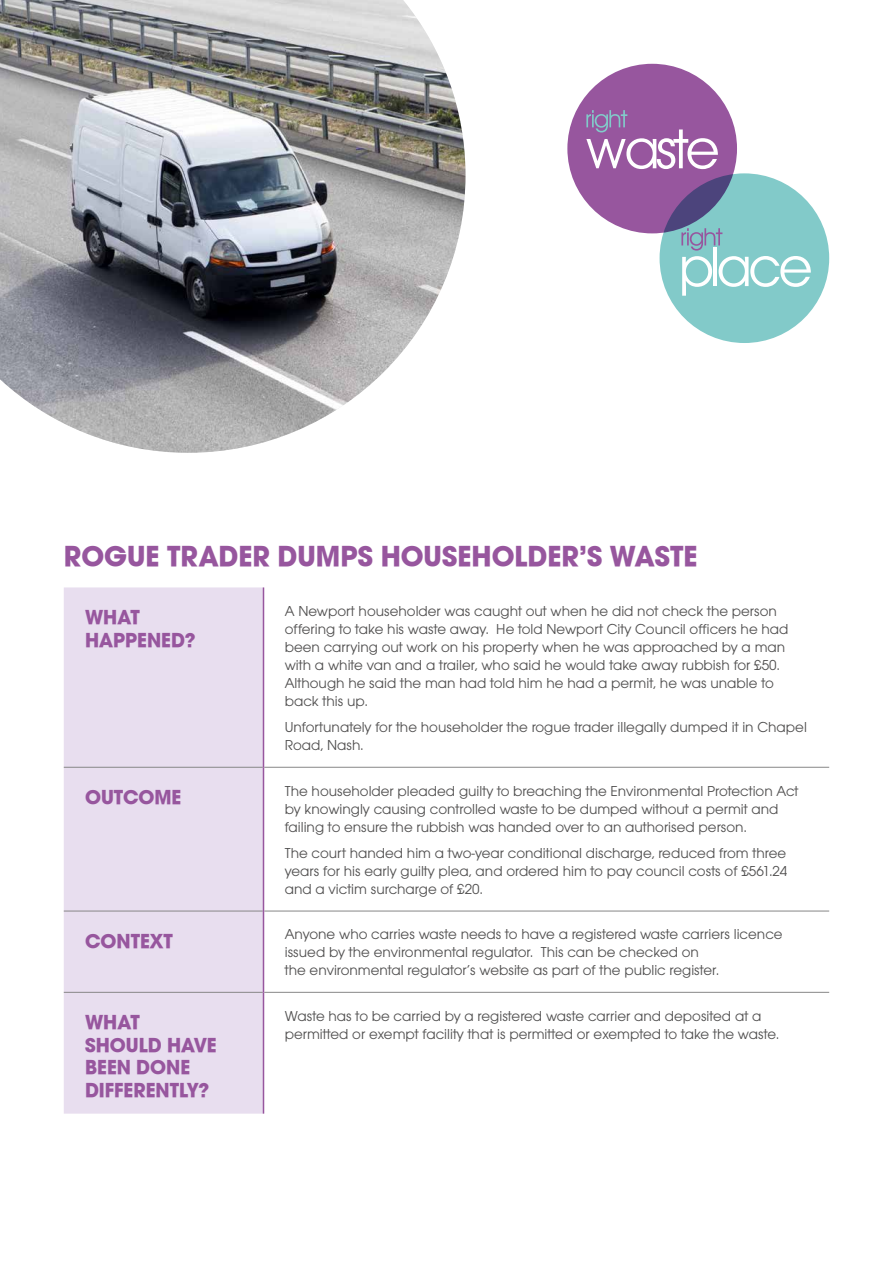
<style>
.page{position:relative;width:893px;height:1263px;background:#fff}
.page>*{position:absolute;margin:0;border:0;box-sizing:border-box;transform-origin:0 0}
.t1{font:30px "Avant Garde Md ITCTT Bold";color:#97569e}
.t2{font:21px/22.5px "Avant Garde Md ITCTT Bold";color:#97569e}
.t3{font:15px/18px "Avant Garde ITC";color:#504f4f}
</style>
<div class="page">
<div style="left:660px;top:173px;width:169px;height:170px;background:#82cac9;border-radius:50%"></div>
<div style="left:567px;top:64px;width:170px;height:169px;background:#97569e;border-radius:50%"></div>
<svg style="left:586px;top:110px;width:132px;height:59px"></svg>
<svg style="left:681px;top:228px;width:130px;height:68px"></svg>
<div style="left:64px;top:587px;width:199px;height:526px;background:#e8deef"></div>
<hr style="left:64px;top:767px;width:199px;height:1px;background:#878787">
<hr style="left:264px;top:767px;width:565px;height:1px;background:#878787">
<hr style="left:64px;top:911px;width:199px;height:1px;background:#878787">
<hr style="left:264px;top:911px;width:565px;height:1px;background:#878787">
<hr style="left:64px;top:992px;width:199px;height:1px;background:#878787">
<hr style="left:264px;top:992px;width:565px;height:1px;background:#878787">
<hr style="left:263px;top:587px;width:1px;height:180px;background:#97569e">
<hr style="left:263px;top:767px;width:1px;height:144px;background:#97569e">
<hr style="left:263px;top:911px;width:1px;height:81px;background:#97569e">
<hr style="left:263px;top:992px;width:1px;height:121px;background:#97569e">
<img style="left:0;top:0;width:465px;height:453px">
<h1 class="t1" style="left:64px;top:538px;width:635px">ROGUE TRADER DUMPS HOUSEHOLDER’S WASTE</h1>
<h2 class="t2" style="left:85px;top:606px;width:112px">WHAT<br>HAPPENED?</h2>
<p class="t3" style="left:285px;top:602px;width:505px">A Newport householder was caught out when he did not check the person offering to take his waste away. He told Newport City Council officers he had been carrying out work on his property when he was approached by a man with a white van and a trailer, who said he would take away rubbish for £50.<br>Although he said the man had told him he had a permit, he was unable to back this up.</p>
<p class="t3" style="left:285px;top:718px;width:524px">Unfortunately for the householder the rogue trader illegally dumped it in Chapel<br>Road, Nash.</p>
<h2 class="t2" style="left:85px;top:785px;width:98px">OUTCOME</h2>
<p class="t3" style="left:285px;top:781px;width:515px">The householder pleaded guilty to breaching the Environmental Protection Act by knowingly causing controlled waste to be dumped without a permit and failing to ensure the rubbish was handed over to an authorised person.</p>
<p class="t3" style="left:285px;top:844px;width:504px;text-align:justify">The court handed him a two-year conditional discharge, reduced from three years for his early guilty plea, and ordered him to pay council costs of £561.24 and a victim surcharge of £20.</p>
<h2 class="t2" style="left:85px;top:929px;width:89px">CONTEXT</h2>
<p class="t3" style="left:285px;top:925px;width:499px">Anyone who carries waste needs to have a registered waste carriers licence issued by the environmental regulator. This can be checked on<br>the environmental regulator’s website as part of the public register.</p>
<h2 class="t2" style="left:85px;top:1010px;width:133px">WHAT<br>SHOULD HAVE<br>BEEN DONE<br>DIFFERENTLY?</h2>
<p class="t3" style="left:285px;top:1007px;width:496px">Waste has to be carried by a registered waste carrier and deposited at a permitted or exempt facility that is permitted or exempted to take the waste.</p>
</div>
